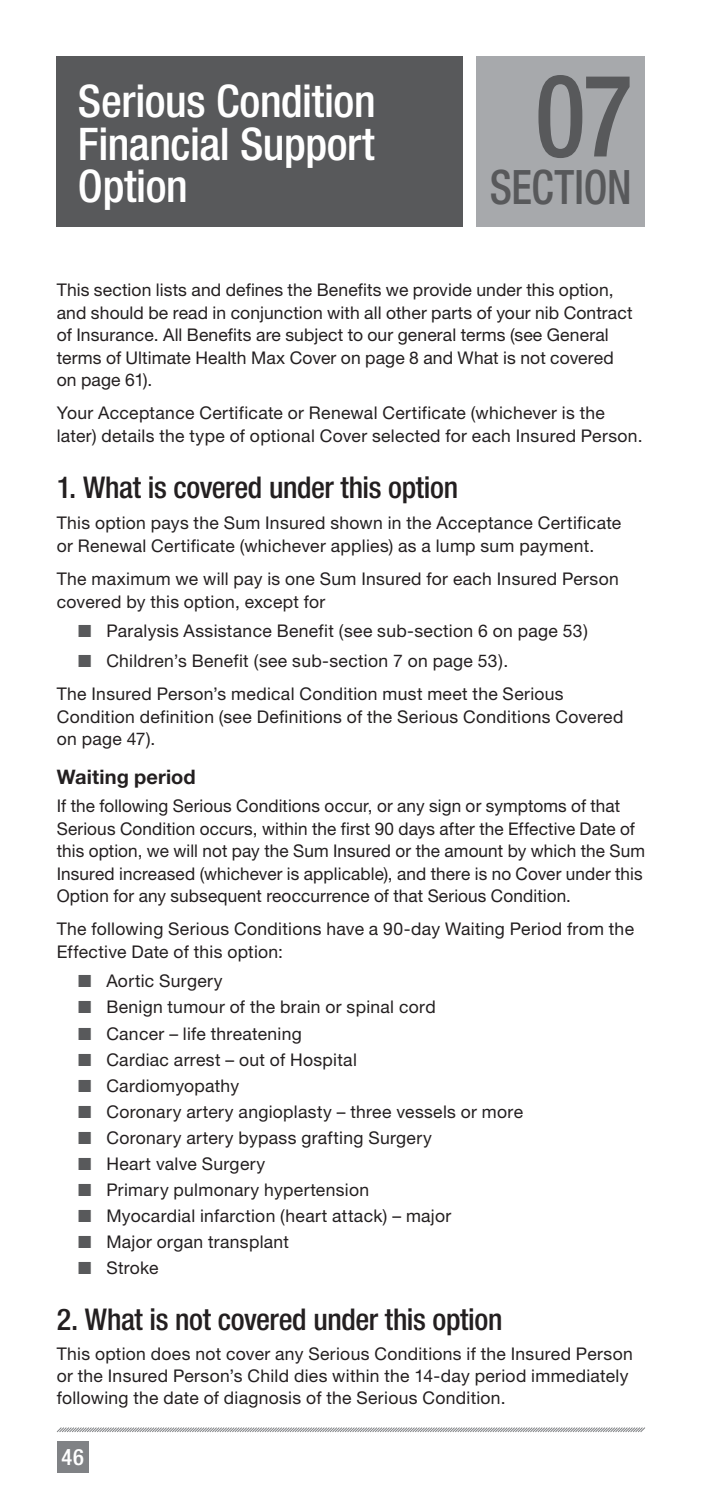
<style>
.page{position:relative;width:702px;height:1489px;background:#fff}
.page>*{position:absolute;margin:0;border:0;box-sizing:border-box;transform-origin:0 0}
.t1{font:500 condensed 115px "Helvetica Neue LT Pro";color:#58595b;scale:.9 1}
.t2{font:500 condensed 47.5px "Helvetica Neue LT Pro";letter-spacing:-.005em;color:#58595b;scale:.9 1}
.t3{font:500 condensed 45px/42.5px "Helvetica Neue LT Pro";letter-spacing:-.01em;color:#fff;text-align:justify}
.t4{font:500 condensed 30px "Helvetica Neue LT Pro";letter-spacing:-.015em;color:#231f20}
.t5{font:500 condensed 22.5px "Helvetica Neue LT Pro";color:#fff}
.t6{font:700 20px "Helvetica Neue LT Pro";letter-spacing:.01em;color:#231f20}
.t7{font:17.5px/22.5px "Helvetica Neue LT Pro";letter-spacing:.01em;color:#231f20}
.t8{font:17.5px "Helvetica Neue";letter-spacing:.02em;color:#231f20}
.s1{color:#58595b}
.s2{font-family:"Helvetica Neue LT Pro"}
</style>
<div class="page">
<div style="left:57px;top:1440px;width:32px;height:32px;background:#808285"></div>
<svg style="left:56px;top:1427px;width:589px;height:5px;background:#c1c2c3"></svg>
<div style="left:56px;top:57px;width:406px;height:170px;background:#58595b"></div>
<div style="left:476px;top:57px;width:169px;height:170px;background:#a7a9ac"></div>
<h3 class="t3" style="left:78px;top:80px;width:299px">Serious Condition Financial Support Option</h3>
<h1 class="t1" style="left:535px;top:47px;width:109px">07</h1>
<h2 class="t2" style="left:489px;top:159px;width:159px">SECTION</h2>
<p class="t7" style="left:57px;top:278px;width:577px">This section lists and defines the Benefits we provide under this option, and should be read in conjunction with all other parts of your nib Contract of Insurance. All Benefits are subject to our general terms (see General terms of Ultimate Health Max Cover on page 8 and What is not covered on page 61).</p>
<p class="t7" style="left:57px;top:401px;width:584px">Your Acceptance Certificate or Renewal Certificate (whichever is the later) details the type of optional Cover selected for each Insured Person.</p>
<h3 class="t4" style="left:57px;top:469px;width:403px">1. What is covered under this option</h3>
<p class="t7" style="left:57px;top:511px;width:566px">This option pays the Sum Insured shown in the Acceptance Certificate or Renewal Certificate (whichever applies) as a lump sum payment.</p>
<p class="t7" style="left:57px;top:567px;width:563px">The maximum we will pay is one Sum Insured for each Insured Person covered by this option, except for</p>
<p class="t8" style="left:78px;top:620px;width:511px"><span class="s1">■</span> Paralysis Assistance Benefit (see sub-section 6 on <span class="s2">page 53</span>)</p>
<p class="t8" style="left:78px;top:650px;width:432px"><span class="s1">■</span> Children’s Benefit (see sub-section 7 on <span class="s2">page 53</span>).</p>
<p class="t7" style="left:57px;top:682px;width:568px">The Insured Person’s medical Condition must meet the Serious<br>Condition definition (see Definitions of the Serious Conditions Covered on page 47).</p>
<p class="t6" style="left:57px;top:764px;width:140px">Waiting period</p>
<p class="t7" style="left:57px;top:794px;width:590px">If the following Serious Conditions occur, or any sign or symptoms of that Serious Condition occurs, within the first 90 days after the Effective Date of this option, we will not pay the Sum Insured or the amount by which the Sum Insured increased (whichever is applicable), and there is no Cover under this Option for any subsequent reoccurrence of that Serious Condition.</p>
<p class="t7" style="left:57px;top:917px;width:579px">The following Serious Conditions have a 90-day Waiting Period from the<br>Effective Date of this option:</p>
<p class="t8" style="left:78px;top:970px;width:146px"><span class="s1">■</span> Aortic Surgery</p>
<p class="t8" style="left:78px;top:996px;width:359px"><span class="s1">■</span> Benign tumour of the brain or spinal cord</p>
<p class="t8" style="left:78px;top:1022px;width:225px"><span class="s1">■</span> Cancer – life threatening</p>
<p class="t8" style="left:78px;top:1048px;width:280px"><span class="s1">■</span> Cardiac arrest – out of Hospital</p>
<p class="t8" style="left:78px;top:1074px;width:163px"><span class="s1">■</span> Cardiomyopathy</p>
<p class="t8" style="left:78px;top:1100px;width:446px"><span class="s1">■</span> Coronary artery angioplasty – three vessels or more</p>
<p class="t8" style="left:78px;top:1126px;width:355px"><span class="s1">■</span> Coronary artery bypass grafting Surgery</p>
<p class="t8" style="left:78px;top:1152px;width:189px"><span class="s1">■</span> Heart valve Surgery</p>
<p class="t8" style="left:78px;top:1179px;width:292px"><span class="s1">■</span> Primary pulmonary hypertension</p>
<p class="t8" style="left:78px;top:1205px;width:375px"><span class="s1">■</span> Myocardial infarction (heart attack) – major</p>
<p class="t8" style="left:78px;top:1231px;width:213px"><span class="s1">■</span> Major organ transplant</p>
<p class="t8" style="left:78px;top:1257px;width:82px"><span class="s1">■</span> Stroke</p>
<h3 class="t4" style="left:57px;top:1300px;width:447px">2. What is not covered under this option</h3>
<p class="t7" style="left:57px;top:1342px;width:577px">This option does not cover any Serious Conditions if the Insured Person or the Insured Person’s Child dies within the 14-day period immediately following the date of diagnosis of the Serious Condition.</p>
<p class="t5" style="left:61px;top:1443px;width:24px">46</p>
</div>
